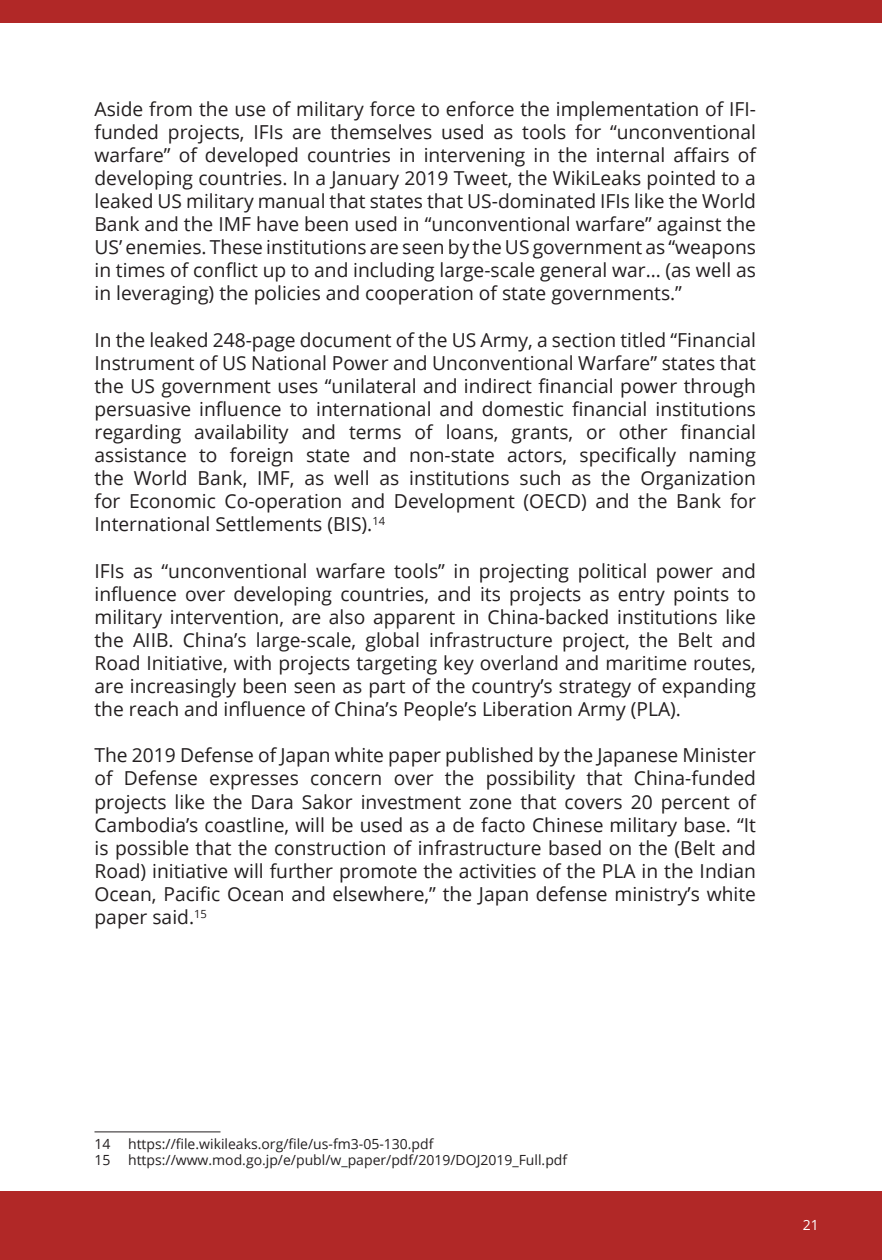
<style>
.page{position:relative;width:882px;height:1260px;background:#fff}
.page>*{position:absolute;margin:0;border:0;box-sizing:border-box;transform-origin:0 0}
.t1{font:19.25px/23.1px "Open Sans";color:#231f20;text-align:justify}
.Footnote{font:14px "Open Sans";color:#231f20}
.t2{font:14px "Open Sans";color:#fff}
</style>
<div class="page">
<div style="left:0;top:1191px;width:882px;height:69px;background:#b12827"></div>
<div style="left:0;top:0;width:882px;height:23px;background:#b12827"></div>
<hr style="left:94px;top:1132px;width:126px;height:1px;background:#231f20">
<p class="t1" style="left:94px;top:96px;width:663px">Aside from the use of military force to enforce the implementation of IFI&shy;funded projects, IFIs are themselves used as tools for “unconventional warfare” of developed countries in intervening in the internal affairs of developing countries. In a January 2019 Tweet, the WikiLeaks pointed to a leaked US military manual that states that US-dominated IFIs like the World Bank and the IMF have been used in “unconventional warfare” against the US’ enemies. These institutions are seen by the US government as “weapons in times of conflict up to and including large-scale general war… (as well as in leveraging) the policies and cooperation of state governments.”</p>
<p class="t1" style="left:94px;top:327px;width:663px">In the leaked 248-page document of the US Army, a section titled “Financial Instrument of US National Power and Unconventional Warfare” states that the US government uses “unilateral and indirect financial power through persuasive influence to international and domestic financial institutions regarding availability and terms of loans, grants, or other financial assistance to foreign state and non-state actors, specifically naming the World Bank, IMF, as well as institutions such as the Organization for Economic Co-operation and Development (OECD) and the Bank for International Settlements (BIS).<sup>14</sup></p>
<p class="t1" style="left:94px;top:558px;width:663px">IFIs as “unconventional warfare tools” in projecting political power and influence over developing countries, and its projects as entry points to military intervention, are also apparent in China-backed institutions like the AIIB. China’s large-scale, global infrastructure project, the Belt and Road Initiative, with projects targeting key overland and maritime routes, are increasingly been seen as part of the country’s strategy of expanding the reach and influence of China’s People’s Liberation Army (PLA).</p>
<p class="t1" style="left:94px;top:743px;width:663px">The 2019 Defense of Japan white paper published by the Japanese Minister of Defense expresses concern over the possibility that China-funded projects like the Dara Sakor investment zone that covers 20 percent of Cambodia’s coastline, will be used as a de facto Chinese military base. “It is possible that the construction of infrastructure based on the (Belt and Road) initiative will further promote the activities of the PLA in the Indian Ocean, Pacific Ocean and elsewhere,” the Japan defense ministry’s white paper said.<sup>15</sup></p>
<p class="Footnote" style="left:94px;top:1134px;width:18px">14</p>
<p class="Footnote" style="left:128px;top:1134px;width:307px">https://file.wikileaks.org/file/us-fm3-05-130.pdf</p>
<p class="Footnote" style="left:94px;top:1151px;width:18px">15</p>
<p class="Footnote" style="left:128px;top:1151px;width:441px">https://www.mod.go.jp/e/publ/w_paper/pdf/2019/DOJ2019_Full.pdf</p>
<p class="t2" style="left:803px;top:1215px;width:18px">21</p>
</div>
